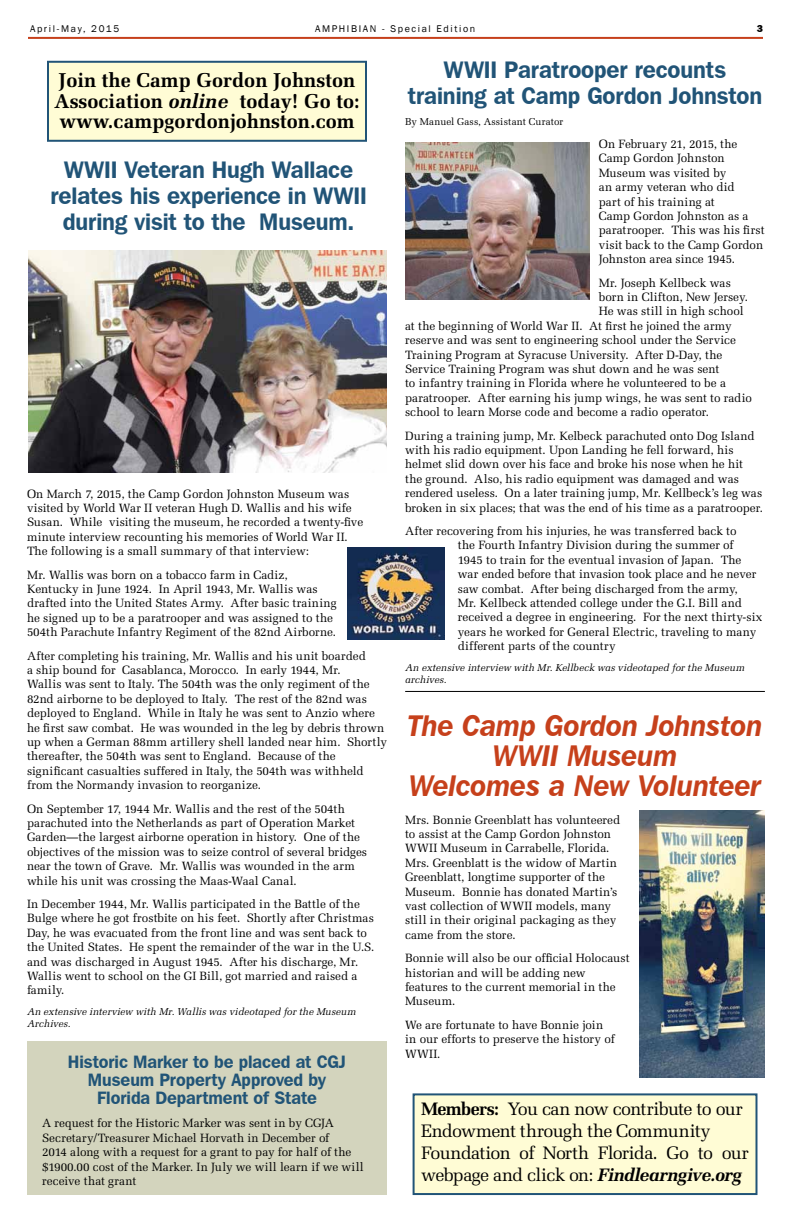
<style>
.page{position:relative;width:792px;height:1224px;background:#fff}
.page>*{position:absolute;margin:0;border:0;box-sizing:border-box;transform-origin:0 0}
.t1{font:italic 600 30px/30px "Franklin Gothic IT Cby BT";letter-spacing:-.01em;color:#c6401b;text-align:center;scale:.94 1}
.t2{font:600 24px/26px "Franklin Gothic IT Cby BT";letter-spacing:-.005em;color:#215477;text-align:center;scale:.94 1}
.t3{font:700 20px/20.8px "Melior";color:#000}
.t4{font:18px/22px "Melior";letter-spacing:-.04em;color:#000}
.t5{font:600 18px/18px "Franklin Gothic IT Cby BT";letter-spacing:-.005em;color:#215477;text-align:center;scale:.94 1}
.t6{font:12px/14.4px "Melior";color:#000}
.t7{font:italic 10px/12px "Melior";letter-spacing:.005em;color:#000}
.t8{font:10px "Franklin Gothic";letter-spacing:.16em;color:#000}
.t9{font:10px "Melior";letter-spacing:.01em;color:#000}
.t10{font:800 10px "Franklin Gothic IT Cby BT";color:#000}
.s1{font-style:italic}
.s2{font-weight:700}
.s3{font-weight:700;font-style:italic}
</style>
<div class="page">
<hr style="left:28px;top:37px;width:735px;height:2px;background:#c6401b">
<div style="left:47px;top:61px;width:320px;height:81px;background:#fffcd5;border:2px solid #215477"></div>
<img style="left:405px;top:142px;width:185px;height:157px">
<div style="left:27px;top:1041px;width:360px;height:154px;background:#d3d4bd"></div>
<div style="left:413px;top:1093px;width:344px;height:102px;background:#fffcd5;border:2px solid #215477"></div>
<img style="left:639px;top:810px;width:126px;height:268px">
<hr style="left:405px;top:691px;width:360px;height:1px;background:#000">
<img style="left:29px;top:251px;width:358px;height:222px">
<img style="left:348px;top:548px;width:96px;height:92px">
<p class="t8" style="left:30px;top:23px;width:91px">April-May, 2015</p>
<p class="t8" style="left:315px;top:23px;width:162px">AMPHIBIAN - Special Edition</p>
<p class="t10" style="left:757px;top:23px;width:8px">3</p>
<h3 class="t3" style="left:54px;top:69px;width:307px">Join the Camp Gordon Johnston<br>Association <span class="s1">online</span> today! Go to: www.campgordonjohnston.com</h3>
<h2 class="t2" style="left:408px;top:56px;width:379px">WWII Paratrooper recounts training at Camp Gordon Johnston</h2>
<p class="t9" style="left:405px;top:115px;width:160px">By Manuel Gass, Assistant Curator</p>
<h2 class="t2" style="left:50px;top:156px;width:338px">WWII Veteran Hugh Wallace relates his experience in WWII during visit to the Museum.</h2>
<p class="t6" style="left:27px;top:486px;width:338px">On March 7, 2015, the Camp Gordon Johnston Museum was visited by World War II veteran Hugh D. Wallis and his wife Susan. While visiting the museum, he recorded a twenty-five minute interview recounting his memories of World War II.<br>The following is a small summary of that interview:</p>
<p class="t6" style="left:27px;top:567px;width:311px">Mr. Wallis was born on a tobacco farm in Cadiz, Kentucky in June 1924. In April 1943, Mr. Wallis was drafted into the United States Army. After basic training he signed up to be a paratrooper and was assigned to the 504th Parachute Infantry Regiment of the 82nd Airborne.</p>
<p class="t6" style="left:27px;top:648px;width:361px">After completing his training, Mr. Wallis and his unit boarded<br>a ship bound for Casablanca, Morocco. In early 1944, Mr.<br>Wallis was sent to Italy. The 504th was the only regiment of the 82nd airborne to be deployed to Italy. The rest of the 82nd was deployed to England. While in Italy he was sent to Anzio where he first saw combat. He was wounded in the leg by debris thrown up when a German 88mm artillery shell landed near him. Shortly thereafter, the 504th was sent to England. Because of the significant casualties suffered in Italy, the 504th was withheld from the Normandy invasion to reorganize.</p>
<p class="t6" style="left:27px;top:801px;width:342px">On September 17, 1944 Mr. Wallis and the rest of the 504th parachuted into the Netherlands as part of Operation Market Garden—the largest airborne operation in history. One of the objectives of the mission was to seize control of several bridges near the town of Grave. Mr. Wallis was wounded in the arm while his unit was crossing the Maas-Waal Canal.</p>
<p class="t6" style="left:27px;top:897px;width:349px">In December 1944, Mr. Wallis participated in the Battle of the Bulge where he got frostbite on his feet. Shortly after Christmas Day, he was evacuated from the front line and was sent back to the United States. He spent the remainder of the war in the U.S. and was discharged in August 1945. After his discharge, Mr.<br>Wallis went to school on the GI Bill, got married and raised a family.</p>
<p class="t7" style="left:27px;top:1006px;width:331px">An extensive interview with Mr. Wallis was videotaped for the Museum<br>Archives.</p>
<h3 class="t5" style="left:68px;top:1052px;width:297px">Historic Marker to be placed at CGJ<br>Museum Property Approved by<br>Florida Department of State</h3>
<p class="t6" style="left:42px;top:1116px;width:323px">A request for the Historic Marker was sent in by CGJA Secretary/Treasurer Michael Horvath in December of<br>2014 along with a request for a grant to pay for half of the $1900.00 cost of the Marker. In July we will learn if we will receive that grant</p>
<p class="t6" style="left:599px;top:137px;width:167px">On February 21, 2015, the<br>Camp Gordon Johnston<br>Museum was visited by<br>an army veteran who did<br>part of his training at<br>Camp Gordon Johnston as a paratrooper. This was his first visit back to the Camp Gordon<br>Johnston area since 1945.</p>
<p class="t6" style="left:599px;top:275px;width:134px">Mr. Joseph Kellbeck was</p>
<p class="t6" style="left:599px;top:290px;width:151px">born in Clifton, New Jersey.</p>
<p class="t6" style="left:599px;top:304px;width:146px">He was still in high school</p>
<p class="t6" style="left:405px;top:318px;width:328px">at the beginning of World War II. At first he joined the army</p>
<p class="t6" style="left:405px;top:333px;width:332px">reserve and was sent to engineering school under the Service</p>
<p class="t6" style="left:405px;top:347px;width:319px">Training Program at Syracuse University. After D-Day, the</p>
<p class="t6" style="left:405px;top:362px;width:316px">Service Training Program was shut down and he was sent</p>
<p class="t6" style="left:405px;top:376px;width:322px">to infantry training in Florida where he volunteered to be a</p>
<p class="t6" style="left:405px;top:390px;width:348px">paratrooper. After earning his jump wings, he was sent to radio</p>
<p class="t6" style="left:405px;top:405px;width:306px">school to learn Morse code and become a radio operator.</p>
<p class="t6" style="left:405px;top:428px;width:360px">During a training jump, Mr. Kelbeck parachuted onto Dog Island with his radio equipment. Upon Landing he fell forward, his helmet slid down over his face and broke his nose when he hit the ground. Also, his radio equipment was damaged and was rendered useless. On a later training jump, Mr. Kellbeck’s leg was broken in six places; that was the end of his time as a paratrooper.</p>
<p class="t6" style="left:458px;top:524px;width:306px;text-indent:-53px">After recovering from his injuries, he was transferred back to<br>the Fourth Infantry Division during the summer of<br>1945 to train for the eventual invasion of Japan. The war ended before that invasion took place and he never saw combat. After being discharged from the army,<br>Mr. Kellbeck attended college under the G.I. Bill and received a degree in engineering. For the next thirty-six years he worked for General Electric, traveling to many different parts of the country</p>
<p class="t7" style="left:405px;top:662px;width:341px">An extensive interview with Mr. Kellbeck was videotaped for the Museum archives.</p>
<h1 class="t1" style="left:408px;top:710px;width:379px">The Camp Gordon Johnston<br>WWII Museum<br>Welcomes a New Volunteer</h1>
<p class="t6" style="left:405px;top:812px;width:217px">Mrs. Bonnie Greenblatt has volunteered to assist at the Camp Gordon Johnston WWII Museum in Carrabelle, Florida.<br>Mrs. Greenblatt is the widow of Martin Greenblatt, longtime supporter of the Museum. Bonnie has donated Martin’s vast collection of WWII models, many still in their original packaging as they came from the store.</p>
<p class="t6" style="left:405px;top:951px;width:226px">Bonnie will also be our official Holocaust historian and will be adding new features to the current memorial in the<br>Museum.</p>
<p class="t6" style="left:405px;top:1017px;width:211px">We are fortunate to have Bonnie join in our efforts to preserve the history of<br>WWII.</p>
<h3 class="t4" style="left:421px;top:1098px;width:329px"><span class="s2">Members:</span> You can now contribute to our Endowment through the Community Foundation of North Florida. Go to our webpage and click on: <span class="s3">Findlearngive.org</span></h3>
</div>
